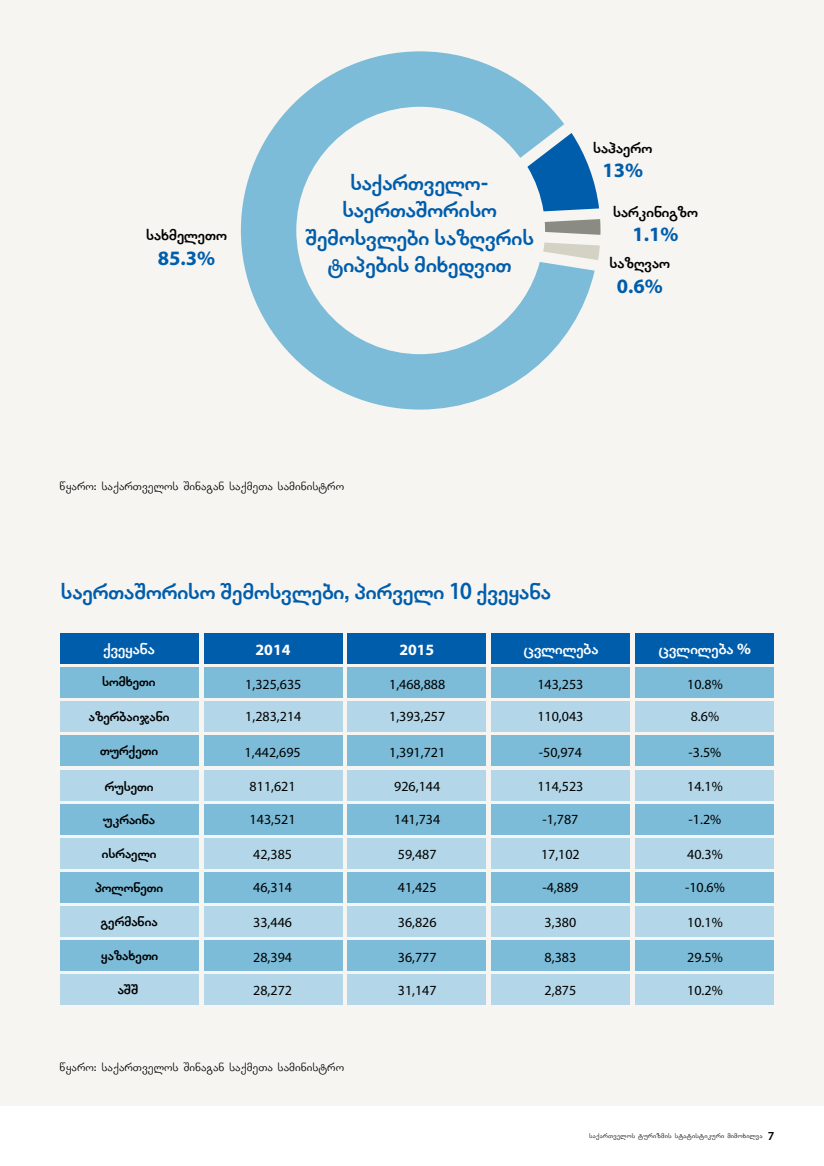
<style>
.page{position:relative;width:824px;height:1166px;background:#fff}
.page>*{position:absolute;margin:0;border:0;box-sizing:border-box;transform-origin:0 0}
.t1{font:700 22.75px/27.3px "A Kolkhety N";color:#005dac;text-align:center}
.t2{font:700 20.47px "Myriad Pro";color:#005dac}
.t3{font:700 15.75px "A Kolkhety N";color:#000}
.t4{font:700 15.75px "A Kolkhety N";color:#fff}
.t5{font:700 15.75px "Myriad Pro";color:#fff}
.t6{font:14px "Myriad Pro";color:#000}
.t7{font:700 14px "A Kolkhety N";color:#000}
.t8{font:12.25px "A Kolkhety N";color:#000}
.t9{font:7px "A Kolkhety N";letter-spacing:.025em;color:#000}
.s1{font-family:"Myriad Pro"}
.s2{font-family:"Myriad Pro";font-weight:600;font-size:12.25px}
</style>
<div class="page">
<div style="left:0;top:0;width:823px;height:1105px;background:#f6f5f1"></div>
<svg style="left:241px;top:51px;width:353px;height:358px"></svg>
<svg style="left:527px;top:133px;width:72px;height:78px"></svg>
<svg style="left:543px;top:243px;width:56px;height:17px"></svg>
<svg style="left:544px;top:219px;width:56px;height:16px"></svg>
<div style="left:203px;top:634px;width:139px;height:30px;background:#005dac"></div>
<div style="left:203px;top:668px;width:139px;height:30px;background:#7cbcd8"></div>
<div style="left:203px;top:702px;width:139px;height:30px;background:#b3d7e8"></div>
<div style="left:203px;top:736px;width:139px;height:30px;background:#7cbcd8"></div>
<div style="left:203px;top:770px;width:139px;height:30px;background:#b3d7e8"></div>
<div style="left:203px;top:804px;width:139px;height:30px;background:#7cbcd8"></div>
<div style="left:203px;top:838px;width:139px;height:30px;background:#b3d7e8"></div>
<div style="left:203px;top:872px;width:139px;height:30px;background:#7cbcd8"></div>
<div style="left:203px;top:906px;width:139px;height:30px;background:#b3d7e8"></div>
<div style="left:203px;top:940px;width:139px;height:30px;background:#7cbcd8"></div>
<div style="left:203px;top:974px;width:139px;height:30px;background:#b3d7e8"></div>
<div style="left:347px;top:634px;width:139px;height:30px;background:#005dac"></div>
<div style="left:347px;top:668px;width:139px;height:30px;background:#7cbcd8"></div>
<div style="left:347px;top:702px;width:139px;height:30px;background:#b3d7e8"></div>
<div style="left:347px;top:736px;width:139px;height:30px;background:#7cbcd8"></div>
<div style="left:347px;top:770px;width:139px;height:30px;background:#b3d7e8"></div>
<div style="left:347px;top:804px;width:139px;height:30px;background:#7cbcd8"></div>
<div style="left:347px;top:838px;width:139px;height:30px;background:#b3d7e8"></div>
<div style="left:347px;top:872px;width:139px;height:30px;background:#7cbcd8"></div>
<div style="left:347px;top:906px;width:139px;height:30px;background:#b3d7e8"></div>
<div style="left:347px;top:940px;width:139px;height:30px;background:#7cbcd8"></div>
<div style="left:347px;top:974px;width:139px;height:30px;background:#b3d7e8"></div>
<div style="left:491px;top:634px;width:139px;height:30px;background:#005dac"></div>
<div style="left:491px;top:668px;width:139px;height:30px;background:#7cbcd8"></div>
<div style="left:491px;top:702px;width:139px;height:30px;background:#b3d7e8"></div>
<div style="left:491px;top:736px;width:139px;height:30px;background:#7cbcd8"></div>
<div style="left:491px;top:770px;width:139px;height:30px;background:#b3d7e8"></div>
<div style="left:491px;top:804px;width:139px;height:30px;background:#7cbcd8"></div>
<div style="left:491px;top:838px;width:139px;height:30px;background:#b3d7e8"></div>
<div style="left:491px;top:872px;width:139px;height:30px;background:#7cbcd8"></div>
<div style="left:491px;top:906px;width:139px;height:30px;background:#b3d7e8"></div>
<div style="left:491px;top:940px;width:139px;height:30px;background:#7cbcd8"></div>
<div style="left:491px;top:974px;width:139px;height:30px;background:#b3d7e8"></div>
<div style="left:635px;top:634px;width:139px;height:30px;background:#005dac"></div>
<div style="left:635px;top:668px;width:139px;height:30px;background:#7cbcd8"></div>
<div style="left:635px;top:702px;width:139px;height:30px;background:#b3d7e8"></div>
<div style="left:635px;top:736px;width:139px;height:30px;background:#7cbcd8"></div>
<div style="left:635px;top:770px;width:139px;height:30px;background:#b3d7e8"></div>
<div style="left:635px;top:804px;width:139px;height:30px;background:#7cbcd8"></div>
<div style="left:635px;top:838px;width:139px;height:30px;background:#b3d7e8"></div>
<div style="left:635px;top:872px;width:139px;height:30px;background:#7cbcd8"></div>
<div style="left:635px;top:906px;width:139px;height:30px;background:#b3d7e8"></div>
<div style="left:635px;top:940px;width:139px;height:30px;background:#7cbcd8"></div>
<div style="left:635px;top:974px;width:139px;height:30px;background:#b3d7e8"></div>
<div style="left:60px;top:634px;width:138px;height:30px;background:#005dac"></div>
<div style="left:60px;top:668px;width:138px;height:30px;background:#7cbcd8"></div>
<div style="left:60px;top:702px;width:138px;height:30px;background:#b3d7e8"></div>
<div style="left:60px;top:736px;width:138px;height:30px;background:#7cbcd8"></div>
<div style="left:60px;top:770px;width:138px;height:30px;background:#b3d7e8"></div>
<div style="left:60px;top:804px;width:138px;height:30px;background:#7cbcd8"></div>
<div style="left:60px;top:838px;width:138px;height:30px;background:#b3d7e8"></div>
<div style="left:60px;top:872px;width:138px;height:30px;background:#7cbcd8"></div>
<div style="left:60px;top:906px;width:138px;height:30px;background:#b3d7e8"></div>
<div style="left:60px;top:940px;width:138px;height:30px;background:#7cbcd8"></div>
<div style="left:60px;top:974px;width:138px;height:30px;background:#b3d7e8"></div>
<p class="t3" style="left:146px;top:227px;width:82px">SAXMELETO</p>
<h2 class="t2" style="left:158px;top:244px;width:59px">85.3%</h2>
<h1 class="t1" style="left:305px;top:170px;width:230px">SAQARTVELO-<br>SAERTASORISO<br>SEMOSVLEBI SAZRVRIS<br>TIPEBIS MIXEDVIT</h1>
<p class="t3" style="left:593px;top:140px;width:60px">SAHAERO</p>
<h2 class="t2" style="left:602px;top:157px;width:42px">13%</h2>
<p class="t3" style="left:613px;top:204px;width:86px">SARKINIGZO</p>
<h2 class="t2" style="left:632px;top:221px;width:48px">1.1%</h2>
<p class="t3" style="left:609px;top:256px;width:62px">SAZRVAO</p>
<h2 class="t2" style="left:616px;top:273px;width:48px">0.6%</h2>
<p class="t8" style="left:60px;top:480px;width:286px">WYARO: SAQARTVELOS SINAGAN SAQMETA SAMINISTRO</p>
<h1 class="t1" style="left:61px;top:580px;width:491px">SAERTASORISO SEMOSVLEBI, PIRVELI 10 QVEYANA</h1>
<p class="t4" style="left:103px;top:641px;width:53px">QVEYANA</p>
<p class="t7" style="left:102px;top:675px;width:55px">SOMXETI</p>
<p class="t7" style="left:89px;top:710px;width:82px">AZERBAIJANI</p>
<p class="t7" style="left:100px;top:744px;width:59px">TURQETI</p>
<p class="t7" style="left:105px;top:779px;width:50px">RUSETI</p>
<p class="t7" style="left:103px;top:812px;width:53px">UKRAINA</p>
<p class="t7" style="left:102px;top:846px;width:56px">ISRAELI</p>
<p class="t7" style="left:95px;top:880px;width:70px">POLONETI</p>
<p class="t7" style="left:101px;top:914px;width:58px">GERMANIA</p>
<p class="t7" style="left:101px;top:948px;width:59px">YAZAXETI</p>
<p class="t7" style="left:118px;top:982px;width:22px">ASS</p>
<p class="t5" style="left:255px;top:640px;width:36px">2014</p>
<p class="t6" style="left:245px;top:675px;width:58px">1,325,635</p>
<p class="t6" style="left:245px;top:707px;width:58px">1,283,214</p>
<p class="t6" style="left:244px;top:743px;width:58px">1,442,695</p>
<p class="t6" style="left:250px;top:777px;width:47px">811,621</p>
<p class="t6" style="left:250px;top:810px;width:47px">143,521</p>
<p class="t6" style="left:253px;top:845px;width:40px">42,385</p>
<p class="t6" style="left:253px;top:878px;width:40px">46,314</p>
<p class="t6" style="left:253px;top:914px;width:40px">33,446</p>
<p class="t6" style="left:253px;top:948px;width:40px">28,394</p>
<p class="t6" style="left:253px;top:981px;width:40px">28,272</p>
<p class="t8" style="left:60px;top:1061px;width:286px">WYARO: SAQARTVELOS SINAGAN SAQMETA SAMINISTRO</p>
<p class="t5" style="left:399px;top:640px;width:36px">2015</p>
<p class="t6" style="left:389px;top:675px;width:58px">1,468,888</p>
<p class="t6" style="left:389px;top:707px;width:58px">1,393,257</p>
<p class="t6" style="left:389px;top:743px;width:58px">1,391,721</p>
<p class="t6" style="left:394px;top:777px;width:47px">926,144</p>
<p class="t6" style="left:394px;top:810px;width:47px">141,734</p>
<p class="t6" style="left:398px;top:845px;width:40px">59,487</p>
<p class="t6" style="left:398px;top:878px;width:40px">41,425</p>
<p class="t6" style="left:398px;top:914px;width:40px">36,826</p>
<p class="t6" style="left:398px;top:948px;width:40px">36,777</p>
<p class="t6" style="left:398px;top:981px;width:40px">31,147</p>
<p class="t4" style="left:523px;top:641px;width:77px">CVLILEBA</p>
<p class="t6" style="left:537px;top:675px;width:47px">143,253</p>
<p class="t6" style="left:537px;top:707px;width:47px">110,043</p>
<p class="t6" style="left:539px;top:743px;width:45px">-50,974</p>
<p class="t6" style="left:537px;top:777px;width:47px">114,523</p>
<p class="t6" style="left:542px;top:810px;width:37px">-1,787</p>
<p class="t6" style="left:541px;top:845px;width:40px">17,102</p>
<p class="t6" style="left:542px;top:878px;width:37px">-4,889</p>
<p class="t6" style="left:544px;top:914px;width:33px">3,380</p>
<p class="t6" style="left:544px;top:948px;width:33px">8,383</p>
<p class="t6" style="left:544px;top:981px;width:33px">2,875</p>
<p class="t4" style="left:658px;top:641px;width:94px">CVLILEBA <span class="s1">%</span></p>
<p class="t6" style="left:687px;top:675px;width:37px">10.8%</p>
<p class="t6" style="left:690px;top:707px;width:30px">8.6%</p>
<p class="t6" style="left:688px;top:743px;width:34px">-3.5%</p>
<p class="t6" style="left:687px;top:777px;width:37px">14.1%</p>
<p class="t6" style="left:688px;top:810px;width:34px">-1.2%</p>
<p class="t6" style="left:687px;top:845px;width:37px">40.3%</p>
<p class="t6" style="left:685px;top:878px;width:41px">-10.6%</p>
<p class="t6" style="left:687px;top:914px;width:37px">10.1%</p>
<p class="t6" style="left:687px;top:948px;width:37px">29.5%</p>
<p class="t6" style="left:687px;top:981px;width:37px">10.2%</p>
<p class="t9" style="left:589px;top:1132px;width:186px">SAQARTVELOS TURIZMIS STATISTIKURI MIMOXILVA <span class="s2">7</span></p>
</div>
